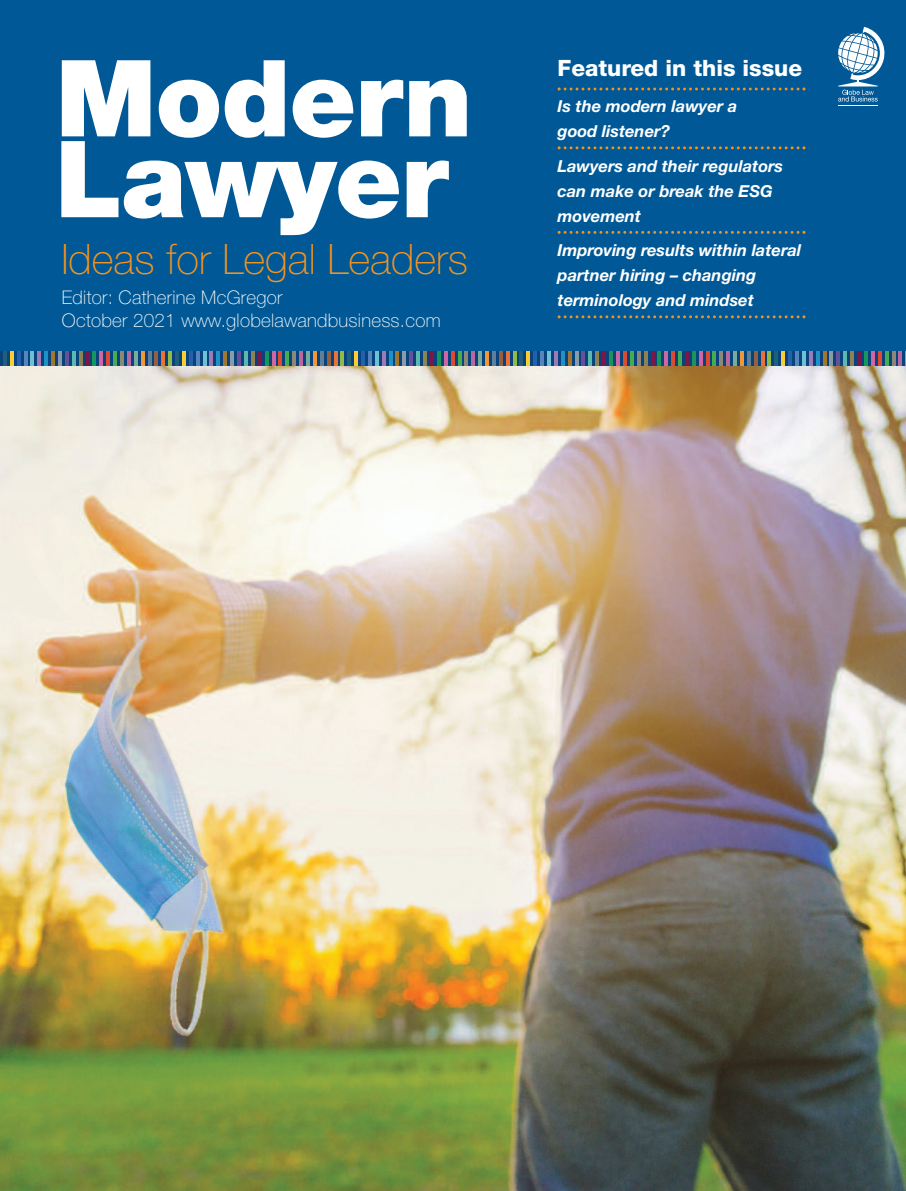
<style>
.page{position:relative;width:906px;height:1191px;background:#fff}
.page>*{position:absolute;margin:0;border:0;box-sizing:border-box;transform-origin:0 0}
.t1{font:900 106.5px/80.8px "Helvetica Neue";letter-spacing:-.01em;color:#fff}
.t2{font:100 42px "Helvetica Neue";color:#f7931d}
.t3{font:800 22.5px "Helvetica Neue";color:#fff}
.t4{font:100 18.75px/22.5px "Helvetica Neue";letter-spacing:.015em;color:#fff}
.t5{font:italic 700 16.5px/24.8px "Helvetica Neue";color:#fff}
</style>
<div class="page">
<img style="left:0;top:365px;width:906px;height:826px">
<div style="left:0;top:0;width:906px;height:354px;background:#005996"></div>
<svg style="left:557px;top:87px;width:248px;height:3px"></svg>
<svg style="left:557px;top:146px;width:248px;height:3px"></svg>
<svg style="left:557px;top:231px;width:248px;height:3px"></svg>
<svg style="left:557px;top:315px;width:248px;height:3px"></svg>
<hr style="left:838px;top:105px;width:39px;height:1px;background:#fff">
<svg style="left:838px;top:27px;width:46px;height:75px"></svg>
<svg style="left:0;top:351px;width:905px;height:14px;background:#1c4b7a"></svg>
<hr style="left:3px;top:351px;width:4px;height:14px;background:#1e607b">
<hr style="left:10px;top:351px;width:3px;height:14px;background:#facd35">
<hr style="left:17px;top:351px;width:3px;height:14px;background:#2261ae">
<hr style="left:24px;top:351px;width:3px;height:14px;background:#5486bd">
<hr style="left:31px;top:351px;width:3px;height:14px;background:#6ac2d4">
<hr style="left:38px;top:351px;width:3px;height:14px;background:#9b7ab5">
<hr style="left:44px;top:351px;width:4px;height:14px;background:#1d92c7">
<hr style="left:51px;top:351px;width:4px;height:14px;background:#a1772e">
<hr style="left:58px;top:351px;width:4px;height:14px;background:#879ba8">
<hr style="left:65px;top:351px;width:4px;height:14px;background:#66509a">
<hr style="left:72px;top:351px;width:3px;height:14px;background:#59b8b0">
<hr style="left:79px;top:351px;width:3px;height:14px;background:#8c8256">
<hr style="left:86px;top:351px;width:3px;height:14px;background:#7f164a">
<hr style="left:93px;top:351px;width:3px;height:14px;background:#16965c">
<hr style="left:100px;top:351px;width:3px;height:14px;background:#cf66a4">
<hr style="left:106px;top:351px;width:4px;height:14px;background:#dc4a32">
<hr style="left:113px;top:351px;width:4px;height:14px;background:#45ac53">
<hr style="left:120px;top:351px;width:4px;height:14px;background:#8c8878">
<hr style="left:127px;top:351px;width:4px;height:14px;background:#b6699e">
<hr style="left:134px;top:351px;width:3px;height:14px;background:#77aba0">
<hr style="left:141px;top:351px;width:3px;height:14px;background:#ef9739">
<hr style="left:148px;top:351px;width:3px;height:14px;background:#5d7f98">
<hr style="left:155px;top:351px;width:3px;height:14px;background:#926144">
<hr style="left:162px;top:351px;width:3px;height:14px;background:#e9723a">
<hr style="left:168px;top:351px;width:4px;height:14px;background:#91bb47">
<hr style="left:175px;top:351px;width:4px;height:14px;background:#1e607b">
<hr style="left:182px;top:351px;width:4px;height:14px;background:#facd35">
<hr style="left:189px;top:351px;width:4px;height:14px;background:#2261ae">
<hr style="left:196px;top:351px;width:3px;height:14px;background:#5486bd">
<hr style="left:203px;top:351px;width:3px;height:14px;background:#6ac2d4">
<hr style="left:210px;top:351px;width:3px;height:14px;background:#9b7ab5">
<hr style="left:217px;top:351px;width:3px;height:14px;background:#1d92c7">
<hr style="left:223px;top:351px;width:4px;height:14px;background:#a1772e">
<hr style="left:230px;top:351px;width:4px;height:14px;background:#879ba8">
<hr style="left:237px;top:351px;width:4px;height:14px;background:#66509a">
<hr style="left:244px;top:351px;width:4px;height:14px;background:#59b8b0">
<hr style="left:251px;top:351px;width:4px;height:14px;background:#8c8256">
<hr style="left:258px;top:351px;width:3px;height:14px;background:#7f164a">
<hr style="left:265px;top:351px;width:3px;height:14px;background:#16965c">
<hr style="left:272px;top:351px;width:3px;height:14px;background:#cf66a4">
<hr style="left:279px;top:351px;width:3px;height:14px;background:#dc4a32">
<hr style="left:285px;top:351px;width:4px;height:14px;background:#45ac53">
<hr style="left:292px;top:351px;width:4px;height:14px;background:#8c8878">
<hr style="left:299px;top:351px;width:4px;height:14px;background:#b6699e">
<hr style="left:306px;top:351px;width:4px;height:14px;background:#77aba0">
<hr style="left:313px;top:351px;width:4px;height:14px;background:#ef9739">
<hr style="left:320px;top:351px;width:3px;height:14px;background:#5d7f98">
<hr style="left:327px;top:351px;width:3px;height:14px;background:#926144">
<hr style="left:334px;top:351px;width:3px;height:14px;background:#e9723a">
<hr style="left:341px;top:351px;width:3px;height:14px;background:#91bb47">
<hr style="left:347px;top:351px;width:4px;height:14px;background:#1e607b">
<hr style="left:354px;top:351px;width:4px;height:14px;background:#facd35">
<hr style="left:361px;top:351px;width:4px;height:14px;background:#2261ae">
<hr style="left:368px;top:351px;width:4px;height:14px;background:#5486bd">
<hr style="left:375px;top:351px;width:3px;height:14px;background:#6ac2d4">
<hr style="left:382px;top:351px;width:3px;height:14px;background:#9b7ab5">
<hr style="left:389px;top:351px;width:3px;height:14px;background:#1d92c7">
<hr style="left:396px;top:351px;width:3px;height:14px;background:#a1772e">
<hr style="left:402px;top:351px;width:4px;height:14px;background:#879ba8">
<hr style="left:409px;top:351px;width:4px;height:14px;background:#66509a">
<hr style="left:416px;top:351px;width:4px;height:14px;background:#59b8b0">
<hr style="left:423px;top:351px;width:4px;height:14px;background:#8c8256">
<hr style="left:430px;top:351px;width:4px;height:14px;background:#7f164a">
<hr style="left:437px;top:351px;width:3px;height:14px;background:#16965c">
<hr style="left:444px;top:351px;width:3px;height:14px;background:#cf66a4">
<hr style="left:451px;top:351px;width:3px;height:14px;background:#dc4a32">
<hr style="left:458px;top:351px;width:3px;height:14px;background:#45ac53">
<hr style="left:465px;top:351px;width:3px;height:14px;background:#8c8878">
<hr style="left:471px;top:351px;width:4px;height:14px;background:#b6699e">
<hr style="left:478px;top:351px;width:4px;height:14px;background:#77aba0">
<hr style="left:485px;top:351px;width:4px;height:14px;background:#ef9739">
<hr style="left:492px;top:351px;width:4px;height:14px;background:#5d7f98">
<hr style="left:499px;top:351px;width:3px;height:14px;background:#926144">
<hr style="left:506px;top:351px;width:3px;height:14px;background:#e9723a">
<hr style="left:513px;top:351px;width:3px;height:14px;background:#91bb47">
<hr style="left:520px;top:351px;width:3px;height:14px;background:#1e607b">
<hr style="left:526px;top:351px;width:4px;height:14px;background:#facd35">
<hr style="left:533px;top:351px;width:4px;height:14px;background:#2261ae">
<hr style="left:540px;top:351px;width:4px;height:14px;background:#5486bd">
<hr style="left:547px;top:351px;width:4px;height:14px;background:#6ac2d4">
<hr style="left:554px;top:351px;width:3px;height:14px;background:#9b7ab5">
<hr style="left:561px;top:351px;width:3px;height:14px;background:#1d92c7">
<hr style="left:568px;top:351px;width:3px;height:14px;background:#a1772e">
<hr style="left:575px;top:351px;width:3px;height:14px;background:#879ba8">
<hr style="left:581px;top:351px;width:4px;height:14px;background:#66509a">
<hr style="left:588px;top:351px;width:4px;height:14px;background:#59b8b0">
<hr style="left:595px;top:351px;width:4px;height:14px;background:#8c8256">
<hr style="left:602px;top:351px;width:4px;height:14px;background:#7f164a">
<hr style="left:609px;top:351px;width:4px;height:14px;background:#16965c">
<hr style="left:616px;top:351px;width:4px;height:14px;background:#cf66a4">
<hr style="left:623px;top:351px;width:3px;height:14px;background:#dc4a32">
<hr style="left:630px;top:351px;width:3px;height:14px;background:#45ac53">
<hr style="left:637px;top:351px;width:3px;height:14px;background:#8c8878">
<hr style="left:644px;top:351px;width:3px;height:14px;background:#8c8256">
<hr style="left:651px;top:351px;width:3px;height:14px;background:#7f164a">
<hr style="left:657px;top:351px;width:4px;height:14px;background:#16965c">
<hr style="left:664px;top:351px;width:4px;height:14px;background:#cf66a4">
<hr style="left:671px;top:351px;width:4px;height:14px;background:#dc4a32">
<hr style="left:678px;top:351px;width:4px;height:14px;background:#45ac53">
<hr style="left:685px;top:351px;width:3px;height:14px;background:#7f164a">
<hr style="left:692px;top:351px;width:3px;height:14px;background:#16965c">
<hr style="left:699px;top:351px;width:3px;height:14px;background:#cf66a4">
<hr style="left:706px;top:351px;width:3px;height:14px;background:#dc4a32">
<hr style="left:712px;top:351px;width:4px;height:14px;background:#45ac53">
<hr style="left:719px;top:351px;width:4px;height:14px;background:#8c8878">
<hr style="left:726px;top:351px;width:4px;height:14px;background:#b6699e">
<hr style="left:733px;top:351px;width:4px;height:14px;background:#77aba0">
<hr style="left:740px;top:351px;width:3px;height:14px;background:#ef9739">
<hr style="left:747px;top:351px;width:3px;height:14px;background:#5d7f98">
<hr style="left:754px;top:351px;width:3px;height:14px;background:#926144">
<hr style="left:761px;top:351px;width:3px;height:14px;background:#e9723a">
<hr style="left:767px;top:351px;width:4px;height:14px;background:#91bb47">
<hr style="left:774px;top:351px;width:4px;height:14px;background:#1e607b">
<hr style="left:781px;top:351px;width:4px;height:14px;background:#facd35">
<hr style="left:788px;top:351px;width:4px;height:14px;background:#2261ae">
<hr style="left:795px;top:351px;width:3px;height:14px;background:#5486bd">
<hr style="left:802px;top:351px;width:3px;height:14px;background:#6ac2d4">
<hr style="left:809px;top:351px;width:3px;height:14px;background:#9b7ab5">
<hr style="left:816px;top:351px;width:3px;height:14px;background:#1d92c7">
<svg style="left:822px;top:351px;width:4px;height:14px"></svg>
<hr style="left:829px;top:351px;width:4px;height:14px;background:#879ba8">
<hr style="left:836px;top:351px;width:4px;height:14px;background:#66509a">
<hr style="left:843px;top:351px;width:4px;height:14px;background:#59b8b0">
<hr style="left:850px;top:351px;width:4px;height:14px;background:#8c8256">
<hr style="left:857px;top:351px;width:4px;height:14px;background:#7f164a">
<hr style="left:864px;top:351px;width:3px;height:14px;background:#16965c">
<hr style="left:871px;top:351px;width:3px;height:14px;background:#cf66a4">
<hr style="left:878px;top:351px;width:3px;height:14px;background:#dc4a32">
<hr style="left:885px;top:351px;width:3px;height:14px;background:#45ac53">
<svg style="left:891px;top:351px;width:4px;height:14px"></svg>
<hr style="left:898px;top:351px;width:4px;height:14px;background:#b6699e">
<svg style="left:905px;top:351px;width:1px;height:14px"></svg>
<h1 class="t1" style="left:55px;top:67px;width:419px">Modern<br>Lawyer</h1>
<h2 class="t2" style="left:61px;top:244px;width:408px">Ideas for Legal Leaders</h2>
<p class="t4" style="left:62px;top:288px;width:380px">Editor: Catherine McGregor<br>October 2021 www.globelawandbusiness.com</p>
<h3 class="t3" style="left:557px;top:60px;width:246px">Featured in this issue</h3>
<p class="t5" style="left:557px;top:94px;width:181px">Is the modern lawyer a good listener?</p>
<p class="t5" style="left:557px;top:153px;width:227px">Lawyers and their regulators can make or break the ESG movement</p>
<p class="t5" style="left:557px;top:238px;width:245px">Improving results within lateral partner hiring – changing terminology and mindset</p>
</div>
